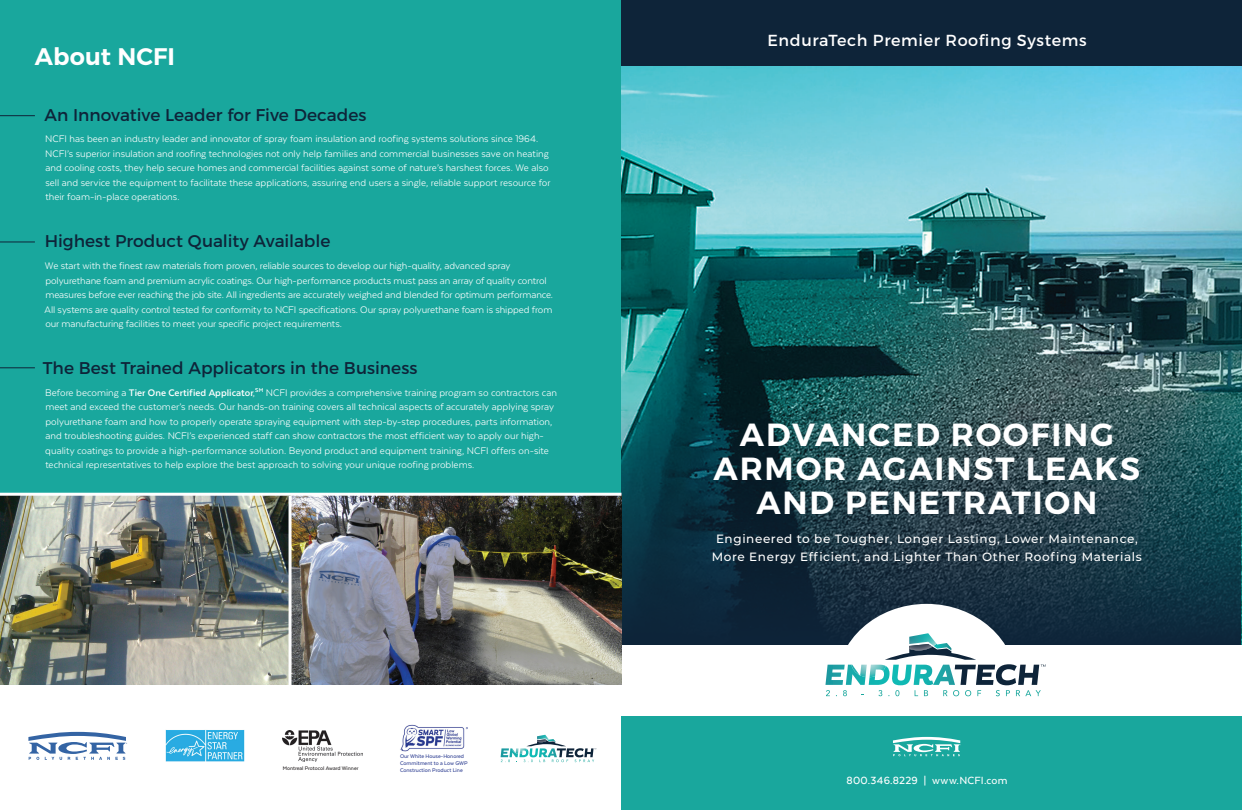
<style>
.page{position:relative;width:1242px;height:810px;background:#fff}
.page>*{position:absolute;margin:0;border:0;box-sizing:border-box;transform-origin:0 0}
.t1{font:600 32px/34px "Montserrat";letter-spacing:.055em;color:#fff;text-align:center}
.t2{font:600 24px "Montserrat";letter-spacing:.005em;color:#fff}
.t3{font:17px "Montserrat";color:#0e2439}
.t4{font:16px "Montserrat";letter-spacing:.04em;color:#fff}
.t5{font:500 12px/18px "Montserrat";letter-spacing:.05em;color:#fff;text-align:center}
.t6{font:500 12px "Texta";letter-spacing:.015em;color:#fff}
.t7{font:11px/14.5px "Texta";color:#fff}
.t8{font:500 6.1px/7px "Texta";color:#2a3b90}
.t9{font:500 6px "Texta";color:#231f20}
.s1{font-weight:700}
</style>
<div class="page">
<svg style="left:501px;top:735px;width:95px;height:28px"></svg>
<img style="left:621px;top:66px;width:621px;height:427px">
<svg style="left:622px;top:400px;width:620px;height:245px;background:#1b3d49"></svg>
<div style="left:0;top:0;width:621px;height:685px;background:#19a79d"></div>
<img style="left:166px;top:730px;width:79px;height:32px">
<img style="left:283px;top:730px;width:79px;height:31px">
<img style="left:400px;top:724px;width:68px;height:27px">
<div style="left:836px;top:604px;width:181px;height:161px;background:#fff;border-radius:50%"></div>
<div style="left:621px;top:716px;width:621px;height:94px;background:#19a79d"></div>
<div style="left:621px;top:0;width:621px;height:66px;background:#0e2439"></div>
<hr style="left:0;top:115px;width:35px;height:1px;background:#0e2439">
<hr style="left:0;top:241px;width:35px;height:1px;background:#0e2439">
<hr style="left:0;top:367px;width:35px;height:1px;background:#0e2439">
<img style="left:292px;top:496px;width:330px;height:189px">
<img style="left:0;top:496px;width:289px;height:189px">
<hr style="left:0;top:493px;width:622px;height:3px;background:#fff">
<hr style="left:289px;top:496px;width:3px;height:193px;background:#fff">
<svg style="left:28px;top:732px;width:99px;height:28px"></svg>
<svg style="left:893px;top:737px;width:68px;height:19px"></svg>
<img style="left:909px;top:633px;width:27px;height:10px">
<svg style="left:825px;top:643px;width:221px;height:53px"></svg>
<h2 class="t2" style="left:35px;top:42px;width:142px">About NCFI</h2>
<h3 class="t3" style="left:45px;top:104px;width:324px">An Innovative Leader for Five Decades</h3>
<p class="t7" style="left:45px;top:132px;width:507px">NCFI has been an industry leader and innovator of spray foam insulation and roofing systems solutions since 1964.<br>NCFI’s superior insulation and roofing technologies not only help families and commercial businesses save on heating and cooling costs, they help secure homes and commercial facilities against some of nature’s harshest forces. We also sell and service the equipment to facilitate these applications, assuring end users a single, reliable support resource for their foam-in-place operations.</p>
<h3 class="t3" style="left:45px;top:231px;width:287px">Highest Product Quality Available</h3>
<p class="t7" style="left:45px;top:259px;width:510px">We start with the finest raw materials from proven, reliable sources to develop our high-quality, advanced spray polyurethane foam and premium acrylic coatings. Our high-performance products must pass an array of quality control measures before ever reaching the job site. All ingredients are accurately weighed and blended for optimum performance.<br>All systems are quality control tested for conformity to NCFI specifications. Our spray polyurethane foam is shipped from our manufacturing facilities to meet your specific project requirements.</p>
<h3 class="t3" style="left:43px;top:358px;width:376px">The Best Trained Applicators in the Business</h3>
<p class="t7" style="left:45px;top:385px;width:513px">Before becoming a <span class="s1">Tier One Certified Applicator</span>,<sup>SM</sup> NCFI provides a comprehensive training program so contractors can meet and exceed the customer’s needs. Our hands-on training covers all technical aspects of accurately applying spray polyurethane foam and how to properly operate spraying equipment with step-by-step procedures, parts information, and troubleshooting guides. NCFI’s experienced staff can show contractors the most efficient way to apply our high&shy;quality coatings to provide a high-performance solution. Beyond product and equipment training, NCFI offers on-site technical representatives to help explore the best approach to solving your unique roofing problems.</p>
<p class="t9" style="left:283px;top:765px;width:77px">Montreal Protocol Award Winner</p>
<p class="t8" style="left:400px;top:753px;width:69px">Our White House-Honored<br>Commitment to a Low GWP<br>Construction Product Line</p>
<h3 class="t4" style="left:767px;top:31px;width:321px">EnduraTech Premier Roofing Systems</h3>
<h1 class="t1" style="left:714px;top:418px;width:428px">ADVANCED ROOFING<br>ARMOR AGAINST LEAKS<br>AND PENETRATION</h1>
<p class="t5" style="left:712px;top:530px;width:432px">Engineered to be Tougher, Longer Lasting, Lower Maintenance,<br>More Energy Efficient, and Lighter Than Other Roofing Materials</p>
<p class="t6" style="left:847px;top:774px;width:162px">800.346.8229 | www.NCFI.com</p>
</div>
